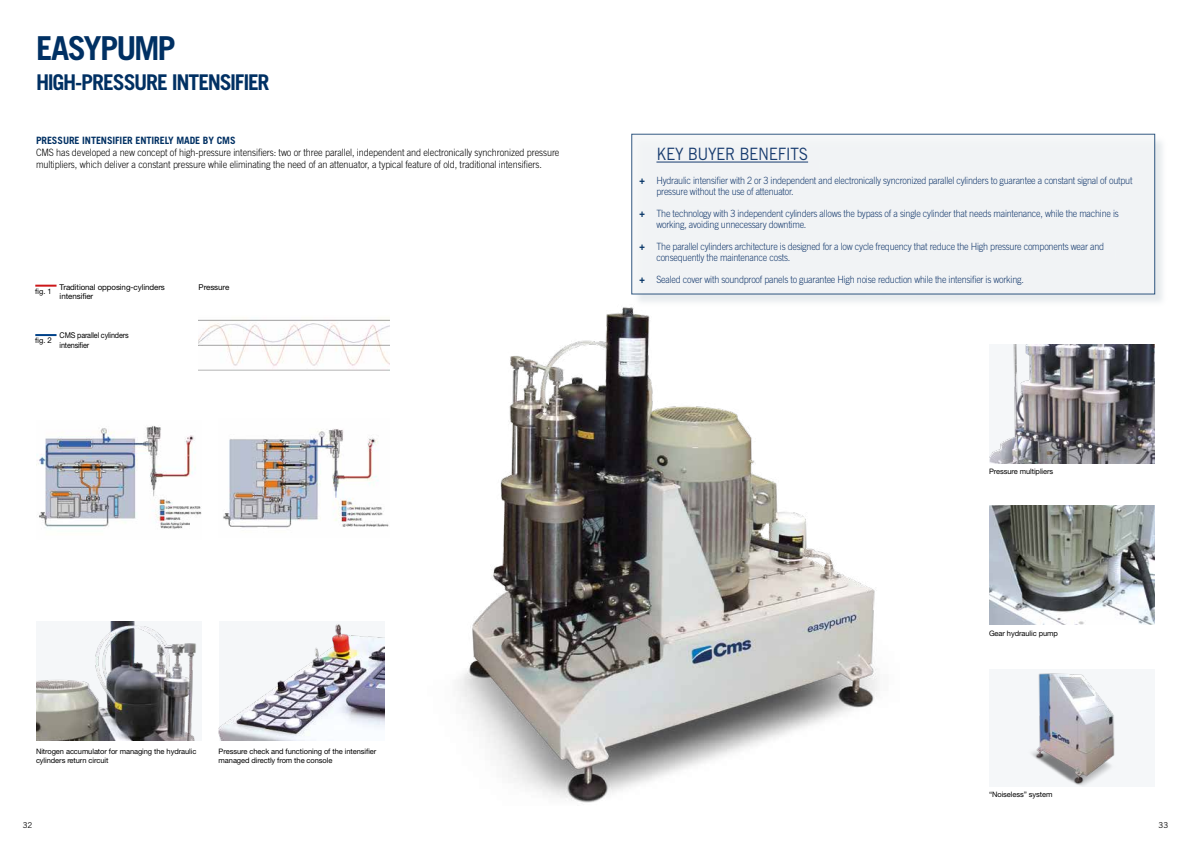
<style>
.page{position:relative;width:1191px;height:842px;background:#fff}
.page>*{position:absolute;margin:0;border:0;box-sizing:border-box;transform-origin:0 0}
.t1{font:700 33px "Trade Gothic LT Std";letter-spacing:-.06em;color:#003063}
.t2{font:700 21.7px "Trade Gothic LT Std";letter-spacing:-.06em;color:#003063}
.t3{font:17px "Trade Gothic LT Std";letter-spacing:-.025em;color:#183c6f;scale:.9 1}
.t4{font:300 10.1px/12px "Trade Gothic LT Std";letter-spacing:-.01em;color:#000;scale:.9 1}
.t5{font:700 10.1px "Trade Gothic LT Std";letter-spacing:-.01em;color:#003063}
.t6{font:300 10px/11px "Trade Gothic LT Std";letter-spacing:-.025em;color:#183c6f;scale:.9 1}
.t7{font:8px/9.6px "Helvetica Neue LT Std";letter-spacing:-.01em;color:#000}
.t8{font:8px/10px "Helvetica Neue LT Std";letter-spacing:-.01em;color:#000;scale:.9 1}
.t9{font:8px "Trade Gothic LT Std";color:#000}
.t10{font:7.5px/9px "Helvetica Neue LT Std";letter-spacing:-.01em;color:#000}
.s1{font-size:8px}
.s2{font-weight:700;color:#003063}
</style>
<div class="page">
<hr style="left:35px;top:285px;width:22px;height:2px;background:#cd1719">
<hr style="left:35px;top:334px;width:22px;height:2px;background:#004289">
<img style="left:36px;top:426px;width:166px;height:103px">
<img style="left:219px;top:623px;width:165px;height:118px">
<img style="left:36px;top:622px;width:161px;height:119px">
<img style="left:223px;top:429px;width:166px;height:99px">
<img style="left:198px;top:319px;width:191px;height:52px">
<img style="left:458px;top:294px;width:420px;height:509px">
<img style="left:989px;top:344px;width:166px;height:119px">
<img style="left:989px;top:505px;width:166px;height:119px">
<div style="left:989px;top:669px;width:166px;height:118px;background:#f5f7f9"></div>
<img style="left:1032px;top:673px;width:83px;height:113px">
<div style="left:633px;top:135px;width:534px;height:172px;background:#d8dfe3;opacity:.75"></div>
<div style="left:631px;top:134px;width:524px;height:160px;background:#f4f6f7"></div>
<hr style="left:656px;top:162px;width:152px;height:1px;background:#183c6f">
<h1 class="t1" style="left:36px;top:28px;width:141px">EASYPUMP</h1>
<h2 class="t2" style="left:36px;top:69px;width:235px">HIGH-PRESSURE INTENSIFIER</h2>
<p class="t5" style="left:36px;top:134px;width:201px">PRESSURE INTENSIFIER ENTIRELY MADE BY CMS</p>
<p class="t4" style="left:36px;top:146px;width:583px">CMS has developed a new concept of high-pressure intensifiers: two or three parallel, independent and electronically synchronized pressure multipliers, which deliver a constant pressure while eliminating the need of an attenuator, a typical feature of old, traditional intensifiers.</p>
<p class="t10" style="left:35px;top:287px;width:18px">fig. 1</p>
<p class="t10" style="left:35px;top:336px;width:18px">fig. <span class="s1">2</span></p>
<p class="t7" style="left:60px;top:282px;width:107px">Traditional opposing-cylinders intensifier</p>
<p class="t8" style="left:60px;top:330px;width:78px">CMS parallel cylinders intensifier</p>
<p class="t7" style="left:199px;top:283px;width:32px">Pressure</p>
<p class="t10" style="left:36px;top:746px;width:162px">Nitrogen accumulator for managing the hydraulic cylinders return circuit</p>
<p class="t10" style="left:219px;top:746px;width:159px">Pressure check and functioning of the intensifier managed directly from the console</p>
<h3 class="t3" style="left:656px;top:144px;width:170px">KEY BUYER BENEFITS</h3>
<p class="t6" style="left:656px;top:175px;width:530px;text-indent:-17px"><span class="s2">+</span> Hydraulic intensifier with 2 or 3 independent and electronically syncronized parallel cylinders to guarantee a constant signal of output pressure without the use of attenuator.</p>
<p class="t6" style="left:656px;top:208px;width:515px;text-indent:-17px"><span class="s2">+</span> The technology with 3 independent cylinders allows the bypass of a single cylinder that needs maintenance, while the machine is working, avoiding unnecessary downtime.</p>
<p class="t6" style="left:656px;top:241px;width:499px;text-indent:-17px"><span class="s2">+</span> The parallel cylinders architecture is designed for a low cycle frequency that reduce the High pressure components wear and consequently the maintenance costs.</p>
<p class="t6" style="left:639px;top:274px;width:429px"><span class="s2">+</span> Sealed cover with soundproof panels to guarantee High noise reduction while the intensifier is working.</p>
<p class="t10" style="left:989px;top:467px;width:66px">Pressure multipliers</p>
<p class="t10" style="left:989px;top:628px;width:70px">Gear hydraulic pump</p>
<p class="t10" style="left:989px;top:789px;width:65px">“Noiseless” system</p>
<p class="t9" style="left:23px;top:820px;width:11px">32</p>
<p class="t9" style="left:1158px;top:820px;width:11px">33</p>
</div>
